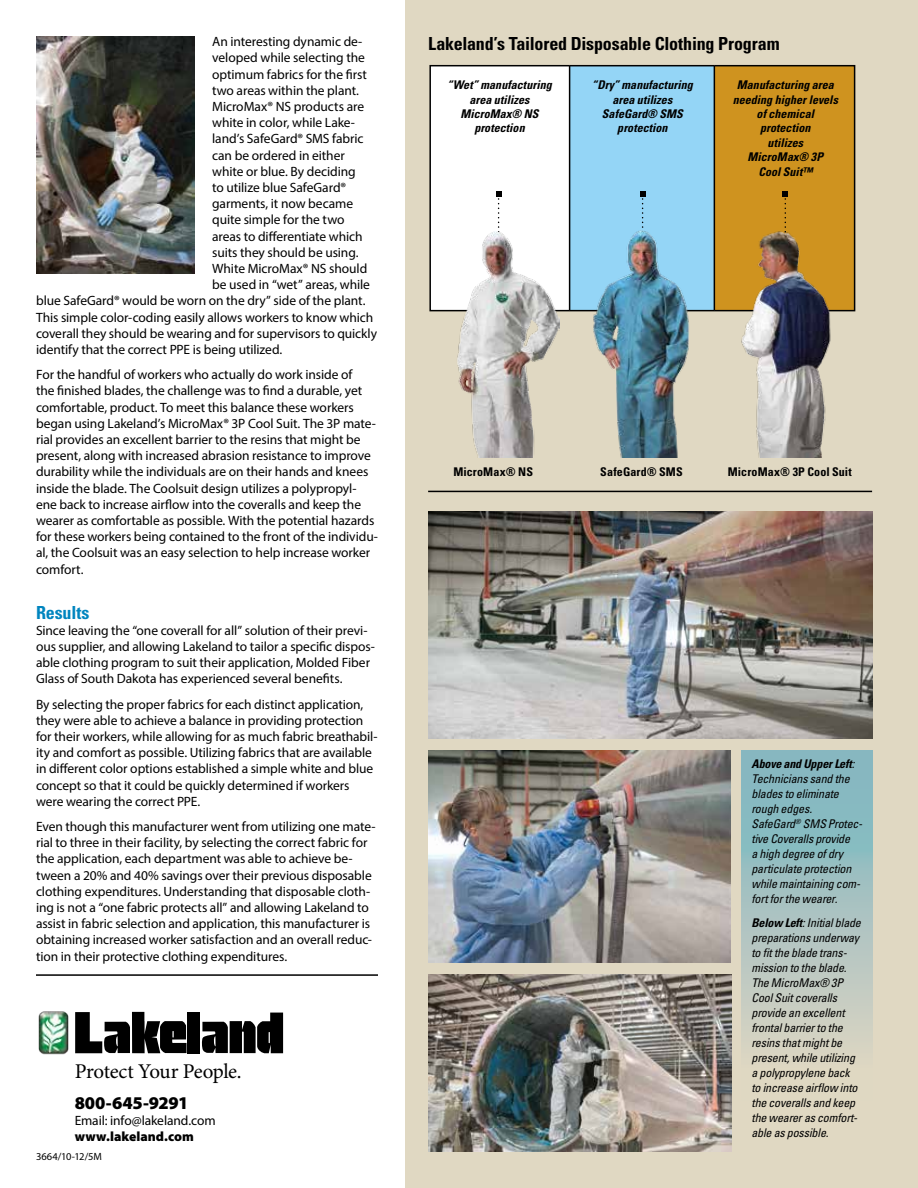
<style>
.page{position:relative;width:918px;height:1188px;background:#fff}
.page>*{position:absolute;margin:0;border:0;box-sizing:border-box;transform-origin:0 0}
.t1{font:21px "Minion Pro";letter-spacing:-.025em;color:#000}
.t2{font:700 condensed 18px "Univers";letter-spacing:-.01em;color:#000}
.t3{font:900 18px "Myriad Pro";letter-spacing:-.015em;color:#000}
.t4{font:700 condensed 18px "Univers";letter-spacing:-.005em;color:#0085bf}
.t5{font:13.5px/16.2px "Myriad Pro";letter-spacing:-.005em;color:#000}
.t6{font:900 13.5px "Myriad Pro";color:#000}
.t7{font:italic condensed 12px/15px "Univers";letter-spacing:-.015em;color:#000}
.t8{font:italic 700 condensed 12px/14.4px "Univers";letter-spacing:.005em;color:#000;text-align:center}
.t9{font:700 condensed 12px "Univers";letter-spacing:.01em;color:#000}
.t10{font:10.5px "Myriad Pro";letter-spacing:-.01em;color:#000}
.s1{font-weight:700}
</style>
<div class="page">
<div style="left:405px;top:0;width:513px;height:1188px;background:#e0d8c2"></div>
<div style="left:742px;top:750px;width:130px;height:350px;background:linear-gradient(to bottom,#77b3c1,#e5d8c2)"></div>
<img style="left:428px;top:974px;width:303px;height:178px">
<img style="left:428px;top:511px;width:444px;height:228px">
<img style="left:428px;top:750px;width:302px;height:213px">
<img style="left:36px;top:36px;width:158px;height:238px">
<div style="left:570px;top:66px;width:144px;height:245px;background:#94d5f6"></div>
<div style="left:430px;top:66px;width:140px;height:245px;background:#fff"></div>
<div style="left:714px;top:66px;width:141px;height:245px;background:#cf931f"></div>
<div style="left:429px;top:65px;width:426px;height:246px;border:2px solid #000"></div>
<hr style="left:569px;top:66px;width:1px;height:245px;background:#000">
<hr style="left:714px;top:66px;width:1px;height:245px;background:#000">
<svg style="left:782px;top:191px;width:6px;height:37px"></svg>
<svg style="left:640px;top:191px;width:6px;height:37px"></svg>
<svg style="left:496px;top:191px;width:6px;height:37px"></svg>
<hr style="left:428px;top:491px;width:444px;height:1px;background:#000">
<svg style="left:75px;top:1012px;width:112px;height:42px"></svg>
<div style="left:188px;top:1012px;width:12px;height:41px;background:#000"></div>
<svg style="left:201px;top:1013px;width:82px;height:41px"></svg>
<img style="left:38px;top:1011px;width:31px;height:44px">
<hr style="left:36px;top:974px;width:342px;height:2px;background:#000">
<img style="left:452px;top:231px;width:107px;height:227px">
<img style="left:591px;top:230px;width:101px;height:228px">
<img style="left:737px;top:231px;width:97px;height:227px">
<p class="t5" style="left:212px;top:33px;width:152px">An interesting dynamic de-</p>
<p class="t5" style="left:212px;top:49px;width:154px">veloped while selecting the</p>
<p class="t5" style="left:212px;top:66px;width:156px">optimum fabrics for the first</p>
<p class="t5" style="left:212px;top:82px;width:148px">two areas within the plant.</p>
<p class="t5" style="left:212px;top:98px;width:153px">MicroMax® NS products are</p>
<p class="t5" style="left:212px;top:114px;width:144px">white in color, while Lake-</p>
<p class="t5" style="left:212px;top:130px;width:153px">land’s SafeGard® SMS fabric</p>
<p class="t5" style="left:212px;top:147px;width:134px">can be ordered in either</p>
<p class="t5" style="left:212px;top:163px;width:145px">white or blue. By deciding</p>
<p class="t5" style="left:212px;top:179px;width:135px">to utilize blue SafeGard®</p>
<p class="t5" style="left:212px;top:195px;width:142px">garments, it now became</p>
<p class="t5" style="left:212px;top:211px;width:134px">quite simple for the two</p>
<p class="t5" style="left:212px;top:228px;width:152px">areas to differentiate which</p>
<p class="t5" style="left:212px;top:244px;width:148px">suits they should be using.</p>
<p class="t5" style="left:212px;top:260px;width:157px">White MicroMax® NS should</p>
<p class="t5" style="left:212px;top:276px;width:159px">be used in “wet” areas, while</p>
<p class="t5" style="left:36px;top:292px;width:331px">blue SafeGard® would be worn on the dry” side of the plant.</p>
<p class="t5" style="left:36px;top:309px;width:339px">This simple color-coding easily allows workers to know which</p>
<p class="t5" style="left:36px;top:325px;width:343px">coverall they should be wearing and for supervisors to quickly</p>
<p class="t5" style="left:36px;top:341px;width:248px">identify that the correct PPE is being utilized.</p>
<p class="t5" style="left:36px;top:366px;width:343px">For the handful of workers who actually do work inside of<br>the finished blades, the challenge was to find a durable, yet comfortable, product. To meet this balance these workers began using Lakeland’s MicroMax® 3P Cool Suit. The 3P mate&shy;rial provides an excellent barrier to the resins that might be present, along with increased abrasion resistance to improve durability while the individuals are on their hands and knees inside the blade. The Coolsuit design utilizes a polypropyl&shy;ene back to increase airflow into the coveralls and keep the wearer as comfortable as possible. With the potential hazards for these workers being contained to the front of the individu&shy;al, the Coolsuit was an easy selection to help increase worker comfort.</p>
<h2 class="t4" style="left:36px;top:601px;width:55px">Results</h2>
<p class="t5" style="left:36px;top:622px;width:340px">Since leaving the “one coverall for all” solution of their previ&shy;ous supplier, and allowing Lakeland to tailor a specific dispos&shy;able clothing program to suit their application, Molded Fiber Glass of South Dakota has experienced several benefits.</p>
<p class="t5" style="left:36px;top:696px;width:343px">By selecting the proper fabrics for each distinct application, they were able to achieve a balance in providing protection for their workers, while allowing for as much fabric breathabil&shy;ity and comfort as possible. Utilizing fabrics that are available in different color options established a simple white and blue concept so that it could be quickly determined if workers were wearing the correct PPE.</p>
<p class="t5" style="left:36px;top:818px;width:341px">Even though this manufacturer went from utilizing one mate&shy;rial to three in their facility, by selecting the correct fabric for the application, each department was able to achieve be&shy;tween a 20% and 40% savings over their previous disposable clothing expenditures. Understanding that disposable cloth&shy;ing is not a “one fabric protects all” and allowing Lakeland to assist in fabric selection and application, this manufacturer is obtaining increased worker satisfaction and an overall reduc&shy;tion in their protective clothing expenditures.</p>
<h1 class="t1" style="left:75px;top:1058px;width:168px">Protect Your People.</h1>
<h2 class="t3" style="left:75px;top:1091px;width:115px">800-645-9291</h2>
<p class="t5" style="left:75px;top:1112px;width:142px">Email: info@lakeland.com</p>
<p class="t6" style="left:75px;top:1128px;width:121px">www.lakeland.com</p>
<p class="t10" style="left:36px;top:1150px;width:67px">3664/10-12/5M</p>
<h2 class="t2" style="left:428px;top:33px;width:353px">Lakeland’s Tailored Disposable Clothing Program</h2>
<p class="t8" style="left:447px;top:78px;width:106px">“Wet” manufacturing area utilizes<br>MicroMax® NS protection</p>
<p class="t8" style="left:592px;top:78px;width:102px">“Dry” manufacturing area utilizes<br>SafeGard® SMS protection</p>
<p class="t8" style="left:733px;top:78px;width:107px">Manufacturing area needing higher levels of chemical protection<br>utilizes<br>MicroMax® 3P<br>Cool Suit™</p>
<p class="t9" style="left:453px;top:464px;width:81px">MicroMax® NS</p>
<p class="t9" style="left:600px;top:464px;width:84px">SafeGard® SMS</p>
<p class="t9" style="left:728px;top:464px;width:125px">MicroMax® 3P Cool Suit</p>
<p class="t7" style="left:751px;top:756px;width:112px"><span class="s1">Above and Upper Left</span>:<br>Technicians sand the blades to eliminate rough edges.<br>SafeGard<sup>®</sup> SMS Protec&shy;tive Coveralls provide<br>a high degree of dry particulate protection while maintaining com&shy;fort for the wearer.</p>
<p class="t7" style="left:751px;top:915px;width:111px"><span class="s1">Below Left</span>: Initial blade preparations underway to fit the blade trans&shy;mission to the blade.<br>The MicroMax® 3P<br>Cool Suit coveralls provide an excellent frontal barrier to the resins that might be present, while utilizing a polypropylene back to increase airflow into the coveralls and keep the wearer as comfort&shy;able as possible.</p>
</div>
